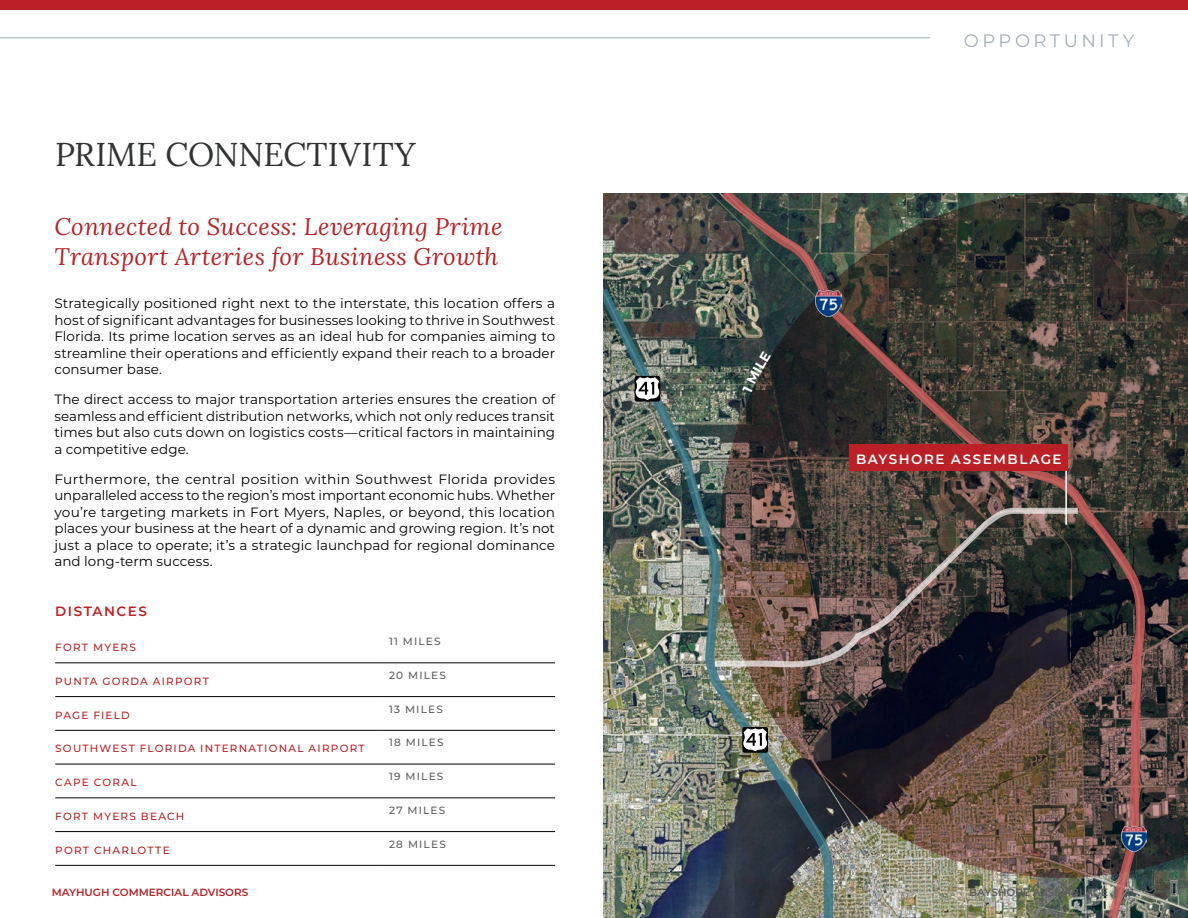
<style>
.page{position:relative;width:1188px;height:918px;background:#fff}
.page>*{position:absolute;margin:0;border:0;box-sizing:border-box;transform-origin:0 0}
.t1{font:33px "Lora";letter-spacing:-.005em;color:#323335}
.t2{font:italic 24px/30px "Lora";letter-spacing:.015em;color:#ba2025}
.t3{font:18px "Montserrat";letter-spacing:.19em;color:#a4adb7}
.t4{font:13.5px/16.5px "Montserrat";color:#000;text-align:justify}
.t5{font:600 13.5px "Montserrat";letter-spacing:.11em;color:#fff}
.t6{font:600 13.5px "Montserrat";letter-spacing:.11em;color:#ba2025}
.t7{font:500 10.5px "Montserrat";letter-spacing:.115em;color:#ba2025}
.t8{font:500 10.5px "Montserrat";letter-spacing:.115em;color:#5f5d5e}
.t9{font:600 10.5px "Montserrat";color:#ba2025}
.t10{font:600 10.5px "Montserrat";color:#5f5d5e}
</style>
<div class="page">
<img style="left:603px;top:193px;width:585px;height:725px">
<svg style="left:1148px;top:193px;width:40px;height:685px"></svg>
<img style="left:715px;top:192px;width:433px;height:726px">
<img style="left:838px;top:291px;width:3px;height:25px">
<img style="left:1121px;top:826px;width:26px;height:26px">
<div style="left:659px;top:154px;width:142px;height:39px;background:#fff"></div>
<img style="left:603px;top:278px;width:235px;height:640px">
<svg style="left:709px;top:505px;width:375px;height:164px"></svg>
<div style="left:849px;top:444px;width:219px;height:26px;background:#ba2025"></div>
<hr style="left:1065px;top:471px;width:2px;height:54px;background:#fff">
<hr style="left:55px;top:663px;width:328px;height:1px;background:#000">
<hr style="left:383px;top:663px;width:172px;height:1px;background:#000">
<hr style="left:55px;top:696px;width:328px;height:1px;background:#000">
<hr style="left:383px;top:696px;width:172px;height:1px;background:#000">
<hr style="left:55px;top:730px;width:328px;height:1px;background:#000">
<hr style="left:383px;top:730px;width:172px;height:1px;background:#000">
<hr style="left:55px;top:764px;width:328px;height:1px;background:#000">
<hr style="left:383px;top:764px;width:172px;height:1px;background:#000">
<hr style="left:55px;top:798px;width:328px;height:1px;background:#000">
<hr style="left:383px;top:798px;width:172px;height:1px;background:#000">
<hr style="left:55px;top:831px;width:328px;height:1px;background:#000">
<hr style="left:383px;top:831px;width:172px;height:1px;background:#000">
<hr style="left:55px;top:865px;width:328px;height:1px;background:#000">
<hr style="left:383px;top:865px;width:172px;height:1px;background:#000">
<svg style="left:742px;top:727px;width:26px;height:26px"></svg>
<svg style="left:743px;top:727px;width:25px;height:25px"></svg>
<svg style="left:635px;top:376px;width:25px;height:26px"></svg>
<svg style="left:635px;top:376px;width:25px;height:25px"></svg>
<div style="left:0;top:0;width:1188px;height:10px;background:#ba2025"></div>
<hr style="left:0;top:37px;width:930px;height:1px;background:#a4adb7">
<svg style="left:742px;top:350px;width:29px;height:44px"></svg>
<h1 class="t1" style="left:55px;top:129px;width:362px">PRIME CONNECTIVITY</h1>
<h2 class="t2" style="left:54px;top:211px;width:450px">Connected to Success: Leveraging Prime<br>Transport Arteries for Business Growth</h2>
<p class="t4" style="left:54px;top:295px;width:502px">Strategically positioned right next to the interstate, this location offers a host of significant advantages for businesses looking to thrive in Southwest Florida. Its prime location serves as an ideal hub for companies aiming to streamline their operations and efficiently expand their reach to a broader consumer base.</p>
<p class="t4" style="left:54px;top:391px;width:502px">The direct access to major transportation arteries ensures the creation of seamless and efficient distribution networks, which not only reduces transit times but also cuts down on logistics costs—critical factors in maintaining a competitive edge.</p>
<p class="t4" style="left:54px;top:470px;width:502px">Furthermore, the central position within Southwest Florida provides unparalleled access to the region’s most important economic hubs. Whether you’re targeting markets in Fort Myers, Naples, or beyond, this location places your business at the heart of a dynamic and growing region. It’s not just a place to operate; it’s a strategic launchpad for regional dominance and long-term success.</p>
<p class="t6" style="left:55px;top:602px;width:93px">DISTANCES</p>
<p class="t7" style="left:55px;top:640px;width:82px">FORT MYERS</p>
<p class="t8" style="left:389px;top:634px;width:53px">11 MILES</p>
<p class="t7" style="left:55px;top:674px;width:155px">PUNTA GORDA AIRPORT</p>
<p class="t8" style="left:389px;top:668px;width:59px">20 MILES</p>
<p class="t7" style="left:55px;top:707px;width:76px">PAGE FIELD</p>
<p class="t8" style="left:389px;top:702px;width:55px">13 MILES</p>
<p class="t7" style="left:55px;top:741px;width:311px">SOUTHWEST FLORIDA INTERNATIONAL AIRPORT</p>
<p class="t8" style="left:389px;top:735px;width:56px">18 MILES</p>
<p class="t7" style="left:55px;top:775px;width:83px">CAPE CORAL</p>
<p class="t8" style="left:389px;top:769px;width:56px">19 MILES</p>
<p class="t7" style="left:55px;top:809px;width:131px">FORT MYERS BEACH</p>
<p class="t8" style="left:389px;top:803px;width:58px">27 MILES</p>
<p class="t7" style="left:55px;top:842px;width:116px">PORT CHARLOTTE</p>
<p class="t8" style="left:389px;top:837px;width:58px">28 MILES</p>
<h3 class="t3" style="left:964px;top:28px;width:172px">OPPORTUNITY</h3>
<p class="t5" style="left:856px;top:449px;width:207px">BAYSHORE ASSEMBLAGE</p>
<p class="t9" style="left:52px;top:884px;width:198px">MAYHUGH COMMERCIAL ADVISORS</p>
<p class="t10" style="left:969px;top:884px;width:166px">BAYSHORE ASSEMBLAGE | 11</p>
</div>
